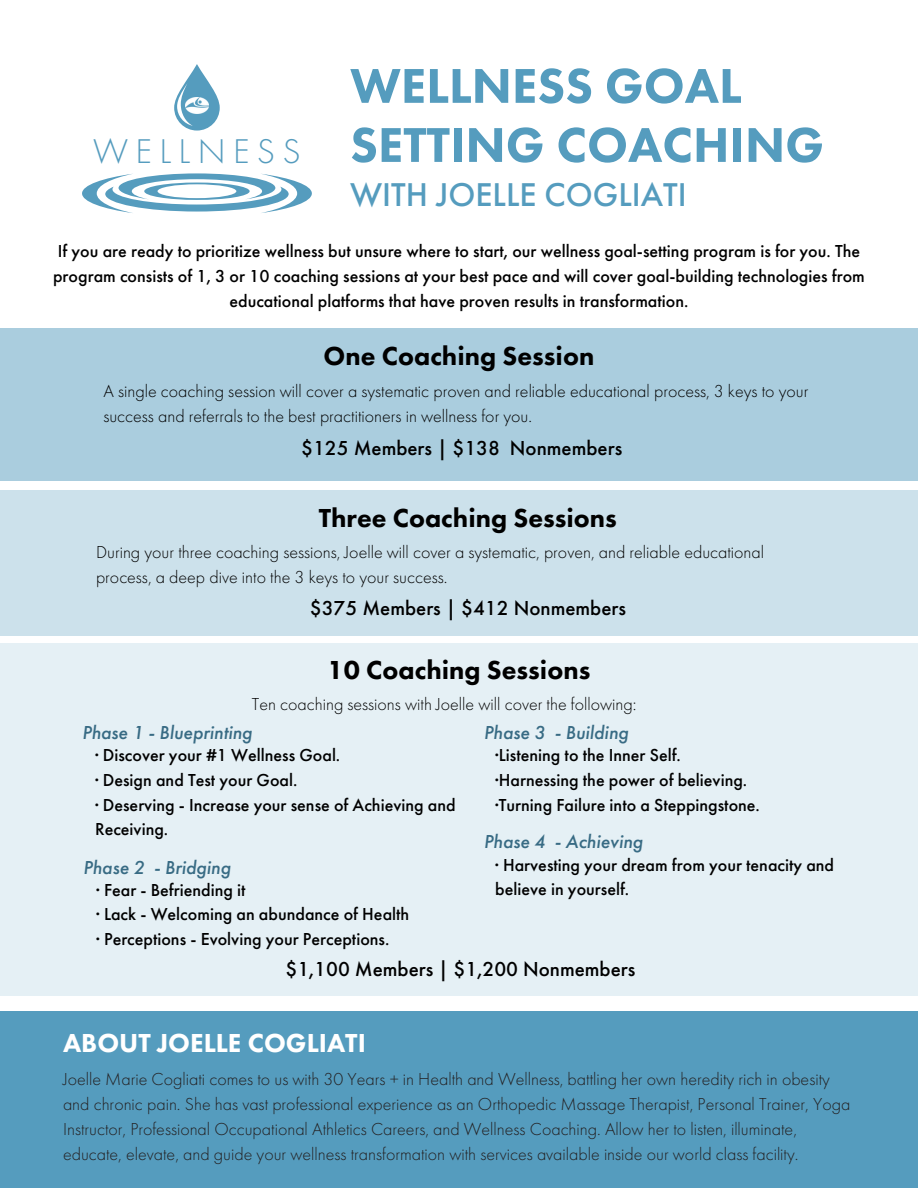
<style>
.page{position:relative;width:918px;height:1188px;background:#fff}
.page>*{position:absolute;margin:0;border:0;box-sizing:border-box;transform-origin:0 0}
.t1{font:800 50.7px/59.1px "Futura PT";color:#559cbe}
.t2{font:300 35.7px "Futura PT";letter-spacing:.205em;color:#559cbe}
.t3{font:500 34.2px "Futura PT";color:#559cbe}
.t4{font:800 27px "Futura PT";color:#000}
.t5{font:800 27px "Futura PT";color:#fff}
.t6{font:500 21px "Futura PT";color:#000}
.t7{font:italic 500 19.5px "Futura PT";color:#386b84}
.t8{font:500 18px/24.8px "Futura PT";color:#000}
.t9{font:300 18px/24.8px "Futura PT";color:#231f20}
.t10{font:300 18px/24.8px "Futura PT";color:#000}
</style>
<div class="page">
<svg style="left:82px;top:173px;width:230px;height:40px"></svg>
<svg style="left:174px;top:64px;width:46px;height:67px"></svg>
<img style="left:186px;top:98px;width:22px;height:16px">
<div style="left:0;top:1012px;width:918px;height:176px;background:#559cbe"></div>
<div style="left:0;top:490px;width:918px;height:145px;background:#cce1eb"></div>
<div style="left:0;top:328px;width:918px;height:153px;background:#aacdde"></div>
<div style="left:0;top:643px;width:918px;height:353px;background:#e5f0f5"></div>
<p class="t2" style="left:93px;top:128px;width:209px">WELLNESS</p>
<h3 class="t1" style="left:350px;top:56px;width:476px">WELLNESS GOAL<br>SETTING COACHING</h3>
<h2 class="t3" style="left:350px;top:173px;width:338px">WITH JOELLE COGLIATI</h2>
<h1 class="t8" style="left:53px;top:239px;width:813px;text-align:center">If you are ready to prioritize wellness but unsure where to start, our wellness goal-setting program is for you. The program consists of 1, 3 or 10 coaching sessions at your best pace and will cover goal-building technologies from educational platforms that have proven results in transformation.</h1>
<p class="t4" style="left:324px;top:339px;width:272px">One Coaching Session</p>
<h6 class="t10" style="left:103px;top:379px;width:706px">A single coaching session will cover a systematic proven and reliable educational process, 3 keys to your success and referrals to the best practitioners in wellness for you.</h6>
<p class="t6" style="left:301px;top:434px;width:323px">$125 Members | $138 Nonmembers</p>
<h5 class="t4" style="left:319px;top:500px;width:300px">Three Coaching Sessions</h5>
<p class="t10" style="left:96px;top:540px;width:670px">During your three coaching sessions, Joelle will cover a systematic, proven, and reliable educational process, a deep dive into the 3 keys to your success.</p>
<h5 class="t6" style="left:310px;top:594px;width:318px">$375 Members | $412 Nonmembers</h5>
<h6 class="t4" style="left:328px;top:652px;width:264px">10 Coaching Sessions</h6>
<h4 class="t10" style="left:252px;top:692px;width:386px">Ten coaching sessions with Joelle will cover the following:</h4>
<h6 class="t7" style="left:82px;top:720px;width:172px">Phase 1 - Blueprinting</h6>
<p class="t8" style="left:95px;top:743px;width:247px">· Discover your #1 Wellness Goal.</p>
<p class="t8" style="left:95px;top:767px;width:204px">· Design and Test your Goal.</p>
<p class="t8" style="left:95px;top:792px;width:362px">· Deserving - Increase your sense of Achieving and<br>Receiving.</p>
<p class="t7" style="left:83px;top:854px;width:149px">Phase 2 - Bridging</p>
<p class="t8" style="left:96px;top:877px;width:151px">· Fear - Befriending it</p>
<p class="t8" style="left:96px;top:902px;width:315px">· Lack - Welcoming an abundance of Health</p>
<h6 class="t8" style="left:96px;top:927px;width:295px">· Perceptions - Evolving your Perceptions.</h6>
<p class="t7" style="left:484px;top:720px;width:146px">Phase 3 - Building</p>
<h6 class="t8" style="left:495px;top:743px;width:187px">·Listening to the Inner Self.</h6>
<p class="t8" style="left:495px;top:767px;width:254px">·Harnessing the power of believing.</p>
<p class="t8" style="left:495px;top:792px;width:266px">·Turning Failure into a Steppingstone.</p>
<p class="t7" style="left:484px;top:829px;width:160px">Phase 4 - Achieving</p>
<h6 class="t8" style="left:495px;top:852px;width:340px">· Harvesting your dream from your tenacity and believe in yourself.</h6>
<h6 class="t6" style="left:285px;top:955px;width:351px">$1,100 Members | $1,200 Nonmembers</h6>
<h5 class="t5" style="left:63px;top:1026px;width:304px">ABOUT JOELLE COGLIATI</h5>
<p class="t9" style="left:63px;top:1067px;width:789px">Joelle Marie Cogliati comes to us with 30 Years + in Health and Wellness, battling her own heredity rich in obesity and chronic pain. She has vast professional experience as an Orthopedic Massage Therapist, Personal Trainer, Yoga Instructor, Professional Occupational Athletics Careers, and Wellness Coaching. Allow her to listen, illuminate, educate, elevate, and guide your wellness transformation with services available inside our world class facility.</p>
</div>
